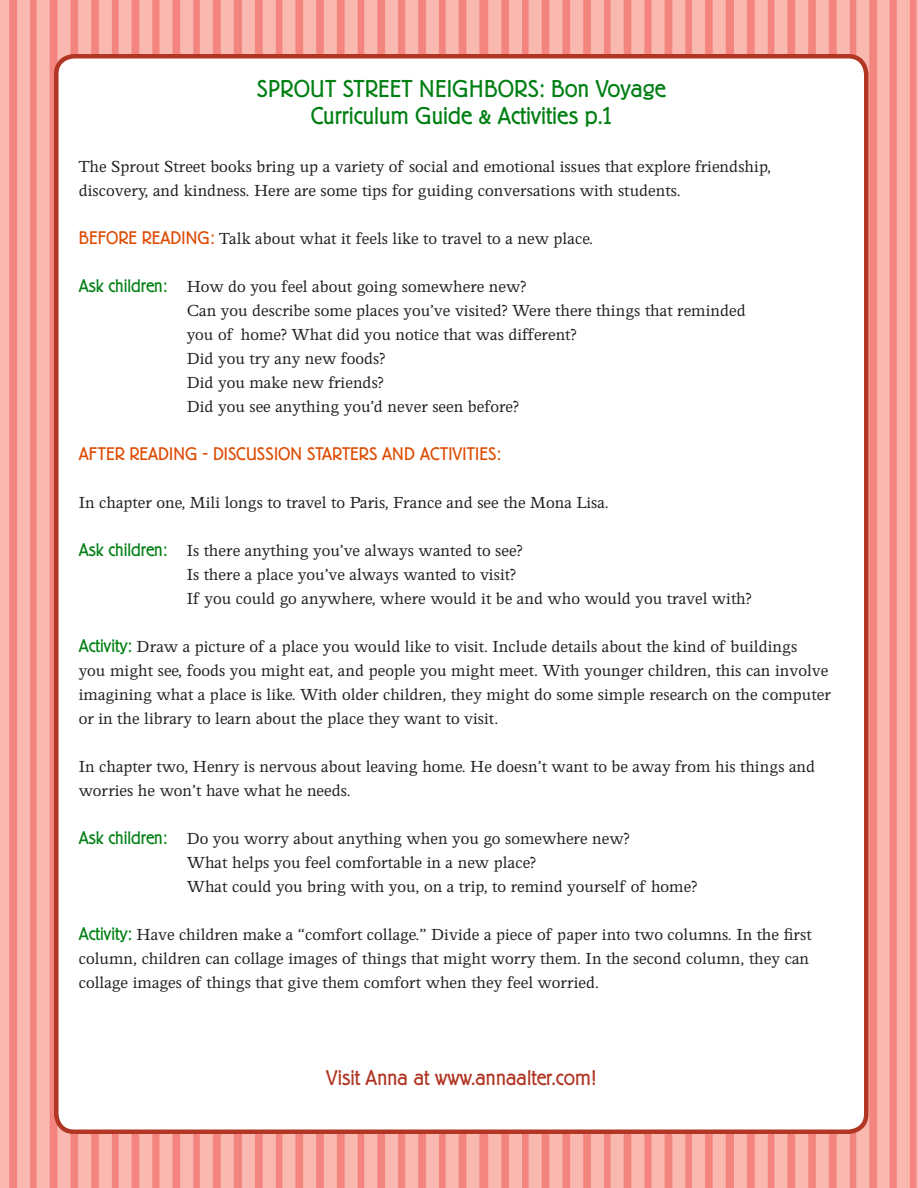
<style>
.page{position:relative;width:918px;height:1188px;background:#fff}
.page>*{position:absolute;margin:0;border:0;box-sizing:border-box;transform-origin:0 0}
.t1{font:300 24px "Berliner Grotesk";color:#007f13}
.t2{font:300 21px "Berliner Grotesk";color:#b13624}
.t3{font:18px/24px "Perrywood";color:#231f20}
.t4{font:300 18px "Berliner Grotesk";color:#de4a00}
.s1{font-family:"Berliner Grotesk";font-weight:300;color:#de4a00}
.s2{font-family:"Berliner Grotesk";font-weight:300;color:#007f13}
</style>
<div class="page">
<img style="left:0;top:0;width:918px;height:1188px">
<div style="left:56px;top:56px;width:810px;height:1076px;background:#fff;border-radius:18px"></div>
<div style="left:54px;top:54px;width:814px;height:1080px;border:4px solid #b13624;border-radius:18px"></div>
<p class="t1" style="left:257px;top:75px;width:411px">SPROUT STREET NEIGHBORS: Bon Voyage</p>
<p class="t1" style="left:311px;top:102px;width:302px">Curriculum Guide &amp; Activities p.1</p>
<p class="t3" style="left:79px;top:154px;width:694px">The Sprout Street books bring up a variety of social and emotional issues that explore friendship, discovery, and kindness. Here are some tips for guiding conversations with students.</p>
<p class="t3" style="left:79px;top:226px;width:516px"><span class="s1">BEFORE READING:</span> Talk about what it feels like to travel to a new place.</p>
<p class="t3" style="left:79px;top:274px;width:449px"><span class="s2">Ask children:</span> How do you feel about going somewhere new?</p>
<p class="t3" style="left:187px;top:298px;width:561px">Can you describe some places you’ve visited? Were there things that reminded</p>
<p class="t3" style="left:187px;top:322px;width:391px">you of home? What did you notice that was different?</p>
<p class="t3" style="left:187px;top:346px;width:200px">Did you try any new foods?</p>
<p class="t3" style="left:187px;top:370px;width:199px">Did you make new friends?</p>
<p class="t3" style="left:187px;top:394px;width:334px">Did you see anything you’d never seen before?</p>
<p class="t4" style="left:79px;top:443px;width:424px">AFTER READING - DISCUSSION STARTERS AND ACTIVITIES:</p>
<p class="t3" style="left:79px;top:490px;width:532px">In chapter one, Mili longs to travel to Paris, France and see the Mona Lisa.</p>
<p class="t3" style="left:79px;top:538px;width:445px"><span class="s2">Ask children:</span> Is there anything you’ve always wanted to see?</p>
<p class="t3" style="left:187px;top:562px;width:331px">Is there a place you’ve always wanted to visit?</p>
<p class="t3" style="left:187px;top:586px;width:566px">If you could go anywhere, where would it be and who would you travel with?</p>
<p class="t3" style="left:79px;top:634px;width:720px"><span class="s2">Activity:</span> Draw a picture of a place you would like to visit. Include details about the kind of buildings</p>
<p class="t3" style="left:79px;top:658px;width:751px">you might see, foods you might eat, and people you might meet. With younger children, this can involve</p>
<p class="t3" style="left:79px;top:682px;width:754px">imagining what a place is like. With older children, they might do some simple research on the computer or in the library to learn about the place they want to visit.</p>
<p class="t3" style="left:79px;top:754px;width:738px">In chapter two, Henry is nervous about leaving home. He doesn’t want to be away from his things and worries he won’t have what he needs.</p>
<p class="t3" style="left:79px;top:826px;width:552px"><span class="s2">Ask children:</span> Do you worry about anything when you go somewhere new?</p>
<p class="t3" style="left:187px;top:850px;width:351px">What helps you feel comfortable in a new place?</p>
<p class="t3" style="left:187px;top:874px;width:512px">What could you bring with you, on a trip, to remind yourself of home?</p>
<p class="t3" style="left:79px;top:922px;width:735px"><span class="s2">Activity:</span> Have children make a “comfort collage.” Divide a piece of paper into two columns. In the first</p>
<p class="t3" style="left:79px;top:946px;width:732px">column, children can collage images of things that might worry them. In the second column, they can</p>
<p class="t3" style="left:79px;top:970px;width:522px">collage images of things that give them comfort when they feel worried.</p>
<p class="t2" style="left:326px;top:1066px;width:271px">Visit Anna at www.annaalter.com!</p>
</div>
